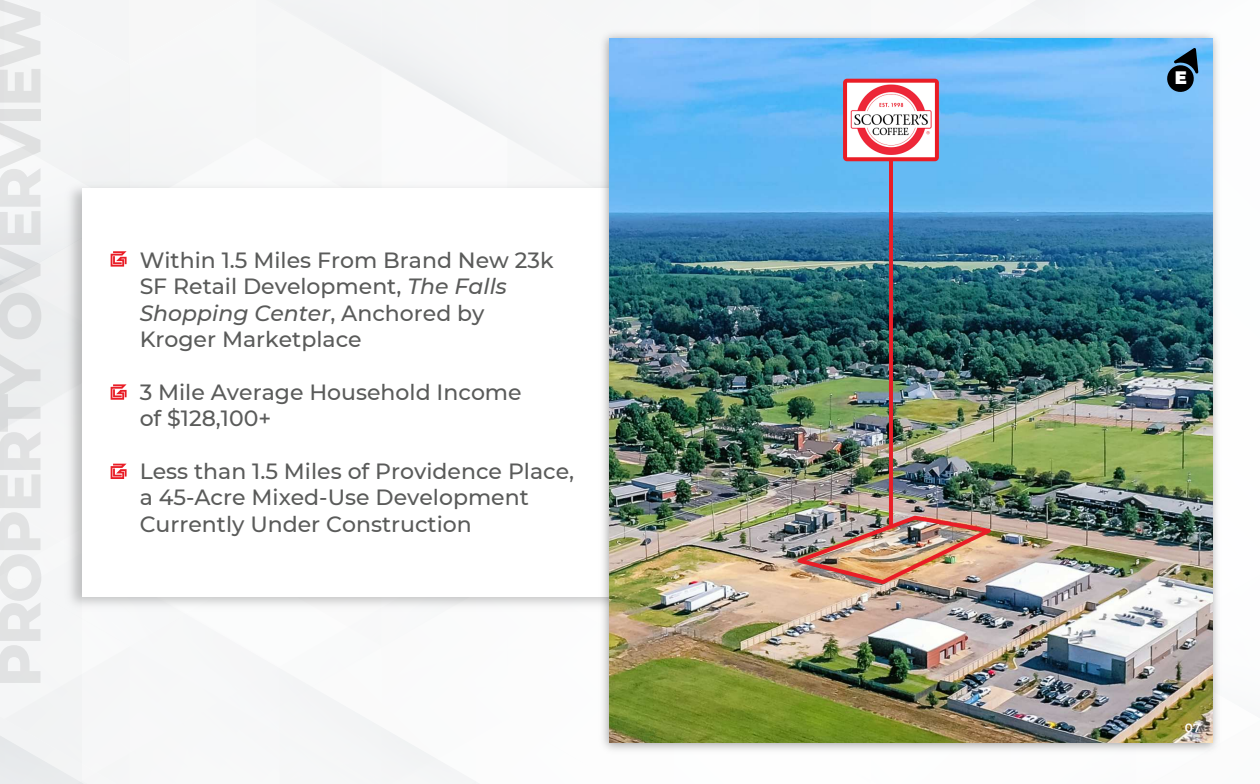
<style>
.page{position:relative;width:1260px;height:784px;background:#fff}
.page>*{position:absolute;margin:0;border:0;box-sizing:border-box;transform-origin:0 0}
.t1{font:500 22px/26.4px "Montserrat";color:#5a5b5a}
.t2{font:900 18px "Montserrat";color:#fff}
.t3{font:600 12px "Montserrat";color:#fffdfd}
.s1{font-style:italic}
</style>
<div class="page">
<img style="left:0;top:0;width:1220px;height:783px">
<p class="t1" style="left:140px;top:246px;width:416px">Within 1.5 Miles From Brand New 23k<br>SF Retail Development, <span class="s1">The Falls<br>Shopping Center</span>, Anchored by<br>Kroger Marketplace</p>
<p class="t1" style="left:140px;top:378px;width:384px">3 Mile Average Household Income of $128,100+</p>
<p class="t1" style="left:140px;top:457px;width:436px">Less than 1.5 Miles of Providence Place, a 45-Acre Mixed-Use Development<br>Currently Under Construction</p>
<p class="t2" style="left:1175px;top:68px;width:14px">E</p>
<p class="t3" style="left:1185px;top:720px;width:17px">07</p>
</div>
